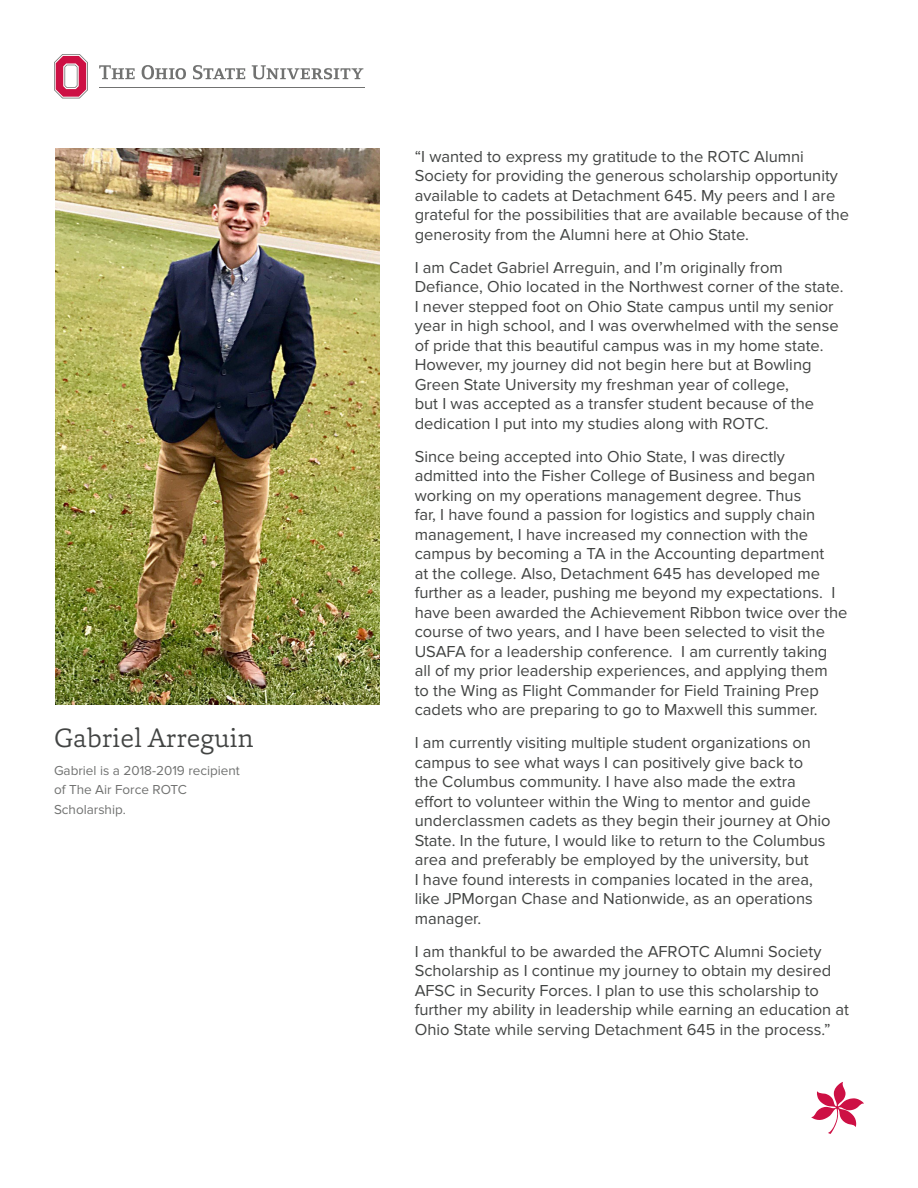
<style>
.page{position:relative;width:918px;height:1188px;background:#fff}
.page>*{position:absolute;margin:0;border:0;box-sizing:border-box;transform-origin:0 0}
.t1{font:300 27px "Capita";color:#424443}
.t2{font:16.5px/19.5px "Proxima Nova";color:#424443}
.t3{font:13.5px/19.5px "Proxima Nova";color:#717271}
</style>
<div class="page">
<hr style="left:99px;top:87px;width:265px;height:1px;background:#717271">
<svg style="left:54px;top:54px;width:34px;height:44px"></svg>
<svg style="left:99px;top:65px;width:36px;height:14px"></svg>
<svg style="left:142px;top:65px;width:44px;height:14px"></svg>
<svg style="left:193px;top:65px;width:52px;height:14px"></svg>
<svg style="left:252px;top:65px;width:111px;height:14px"></svg>
<svg style="left:811px;top:1082px;width:53px;height:52px"></svg>
<img style="left:55px;top:148px;width:324px;height:556px">
<p class="t1" style="left:54px;top:721px;width:202px">Gabriel Arreguin</p>
<p class="t3" style="left:54px;top:761px;width:187px">Gabriel is a 2018-2019 recipient of The Air Force ROTC<br>Scholarship.</p>
<p class="t2" style="left:415px;top:147px;width:436px">“I wanted to express my gratitude to the ROTC Alumni Society for providing the generous scholarship opportunity available to cadets at Detachment 645. My peers and I are grateful for the possibilities that are available because of the generosity from the Alumni here at Ohio State.</p>
<p class="t2" style="left:415px;top:258px;width:430px">I am Cadet Gabriel Arreguin, and I’m originally from Defiance, Ohio located in the Northwest corner of the state.<br>I never stepped foot on Ohio State campus until my senior year in high school, and I was overwhelmed with the sense of pride that this beautiful campus was in my home state.<br>However, my journey did not begin here but at Bowling Green State University my freshman year of college,<br>but I was accepted as a transfer student because of the dedication I put into my studies along with ROTC.</p>
<p class="t2" style="left:415px;top:447px;width:434px">Since being accepted into Ohio State, I was directly admitted into the Fisher College of Business and began working on my operations management degree. Thus<br>far, I have found a passion for logistics and supply chain management, I have increased my connection with the campus by becoming a TA in the Accounting department<br>at the college. Also, Detachment 645 has developed me further as a leader, pushing me beyond my expectations. I have been awarded the Achievement Ribbon twice over the course of two years, and I have been selected to visit the USAFA for a leadership conference. I am currently taking all of my prior leadership experiences, and applying them<br>to the Wing as Flight Commander for Field Training Prep cadets who are preparing to go to Maxwell this summer.</p>
<p class="t2" style="left:415px;top:733px;width:417px">I am currently visiting multiple student organizations on campus to see what ways I can positively give back to<br>the Columbus community. I have also made the extra effort to volunteer within the Wing to mentor and guide underclassmen cadets as they begin their journey at Ohio State. In the future, I would like to return to the Columbus area and preferably be employed by the university, but<br>I have found interests in companies located in the area, like JPMorgan Chase and Nationwide, as an operations manager.</p>
<p class="t2" style="left:415px;top:942px;width:436px">I am thankful to be awarded the AFROTC Alumni Society Scholarship as I continue my journey to obtain my desired AFSC in Security Forces. I plan to use this scholarship to further my ability in leadership while earning an education at Ohio State while serving Detachment 645 in the process.”</p>
</div>
